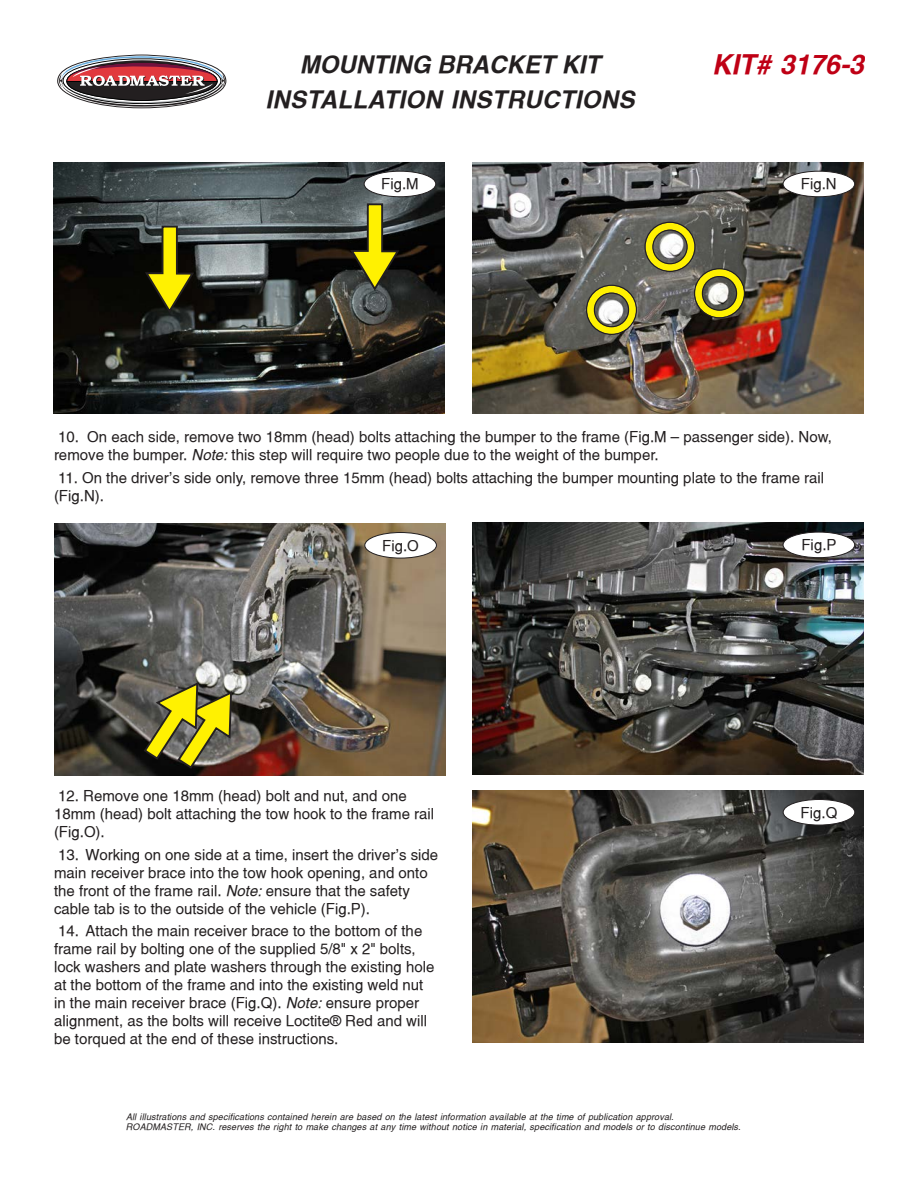
<style>
.page{position:relative;width:918px;height:1188px;background:#fff}
.page>*{position:absolute;margin:0;border:0;box-sizing:border-box;transform-origin:0 0}
.t1{font:italic 700 27px "Switzerland";color:#bf0015}
.t2{font:italic 700 24px "Switzerland";letter-spacing:.015em;color:#231f20}
.Helv_10pt{font:15px/18px "Switzerland";color:#231f20}
.Helv_10pt-2{font:italic 9px/10.5px "Switzerland";letter-spacing:.015em;color:#231f20}
.s1{font-style:italic}
</style>
<div class="page">
<svg style="left:57px;top:55px;width:170px;height:54px"></svg>
<img style="left:54px;top:523px;width:392px;height:252px">
<div style="left:365px;top:533px;width:71px;height:25px;background:#fff;border-radius:50%"></div>
<div style="left:365px;top:532px;width:72px;height:26px;border:1px solid #231f20;border-radius:50%"></div>
<img style="left:472px;top:523px;width:392px;height:252px">
<div style="left:783px;top:532px;width:72px;height:26px;background:#fff;border-radius:50%"></div>
<div style="left:783px;top:532px;width:72px;height:26px;border:1px solid #231f20;border-radius:50%"></div>
<img style="left:472px;top:790px;width:392px;height:252px">
<div style="left:783px;top:799px;width:72px;height:26px;background:#fff;border-radius:50%"></div>
<div style="left:783px;top:799px;width:72px;height:26px;border:1px solid #231f20;border-radius:50%"></div>
<svg style="left:142px;top:681px;width:92px;height:89px"></svg>
<img style="left:53px;top:162px;width:392px;height:252px">
<div style="left:364px;top:171px;width:72px;height:26px;background:#fff;border-radius:50%"></div>
<div style="left:364px;top:171px;width:72px;height:26px;border:1px solid #231f20;border-radius:50%"></div>
<img style="left:472px;top:162px;width:392px;height:252px">
<div style="left:783px;top:171px;width:72px;height:26px;background:#fff;border-radius:50%"></div>
<div style="left:783px;top:171px;width:72px;height:26px;border:1px solid #231f20;border-radius:50%"></div>
<div style="left:695px;top:269px;width:49px;height:48px;border:7px solid #fff101;border-radius:50%"></div>
<div style="left:694px;top:268px;width:51px;height:50px;border:1px solid #231f20;border-radius:50%"></div>
<div style="left:702px;top:276px;width:35px;height:35px;border:1px solid #231f20;border-radius:50%"></div>
<div style="left:587px;top:286px;width:49px;height:48px;border:7px solid #fff101;border-radius:50%"></div>
<div style="left:586px;top:285px;width:51px;height:50px;border:1px solid #231f20;border-radius:50%"></div>
<div style="left:594px;top:293px;width:35px;height:34px;border:1px solid #231f20;border-radius:50%"></div>
<div style="left:646px;top:223px;width:49px;height:48px;border:7px solid #fff101;border-radius:50%"></div>
<div style="left:644px;top:222px;width:52px;height:50px;border:1px solid #231f20;border-radius:50%"></div>
<div style="left:652px;top:230px;width:36px;height:34px;border:1px solid #231f20;border-radius:50%"></div>
<svg style="left:143px;top:225px;width:53px;height:89px"></svg>
<svg style="left:349px;top:202px;width:52px;height:89px"></svg>
<p class="t2" style="left:300px;top:51px;width:302px">MOUNTING BRACKET KIT</p>
<h1 class="t1" style="left:712px;top:49px;width:154px">KIT# 3176-3</h1>
<p class="t2" style="left:266px;top:85px;width:370px">INSTALLATION INSTRUCTIONS</p>
<p class="Helv_10pt" style="left:381px;top:175px;width:39px">Fig.M</p>
<p class="Helv_10pt" style="left:801px;top:175px;width:37px">Fig.N</p>
<p class="Helv_10pt" style="left:54px;top:428px;width:779px">10. On each side, remove two 18mm (head) bolts attaching the bumper to the frame (Fig.M — passenger side). Now, remove the bumper. <span class="s1">Note:</span> this step will require two people due to the weight of the bumper.</p>
<p class="Helv_10pt" style="left:54px;top:468px;width:772px">11. On the driver's side only, remove three 15mm (head) bolts attaching the bumper mounting plate to the frame rail (Fig.N).</p>
<p class="Helv_10pt" style="left:382px;top:536px;width:38px">Fig.O</p>
<p class="Helv_10pt" style="left:801px;top:536px;width:37px">Fig.P</p>
<p class="Helv_10pt" style="left:54px;top:787px;width:382px">12. Remove one 18mm (head) bolt and nut, and one<br>18mm (head) bolt attaching the tow hook to the frame rail (Fig.O).</p>
<p class="Helv_10pt" style="left:54px;top:845px;width:386px">13. Working on one side at a time, insert the driver's side main receiver brace into the tow hook opening, and onto the front of the frame rail. <span class="s1">Note:</span> ensure that the safety cable tab is to the outside of the vehicle (Fig.P).</p>
<p class="Helv_10pt" style="left:54px;top:922px;width:382px">14. Attach the main receiver brace to the bottom of the frame rail by bolting one of the supplied 5/8" x 2" bolts, lock washers and plate washers through the existing hole at the bottom of the frame and into the existing weld nut in the main receiver brace (Fig.Q). <span class="s1">Note:</span> ensure proper alignment, as the bolts will receive Loctite® Red and will be torqued at the end of these instructions.</p>
<p class="Helv_10pt-2" style="left:126px;top:1111px;width:616px">All illustrations and specifications contained herein are based on the latest information available at the time of publication approval.<br>ROADMASTER, INC. reserves the right to make changes at any time without notice in material, specification and models or to discontinue models.</p>
<p class="Helv_10pt" style="left:801px;top:803px;width:38px">Fig.Q</p>
</div>
